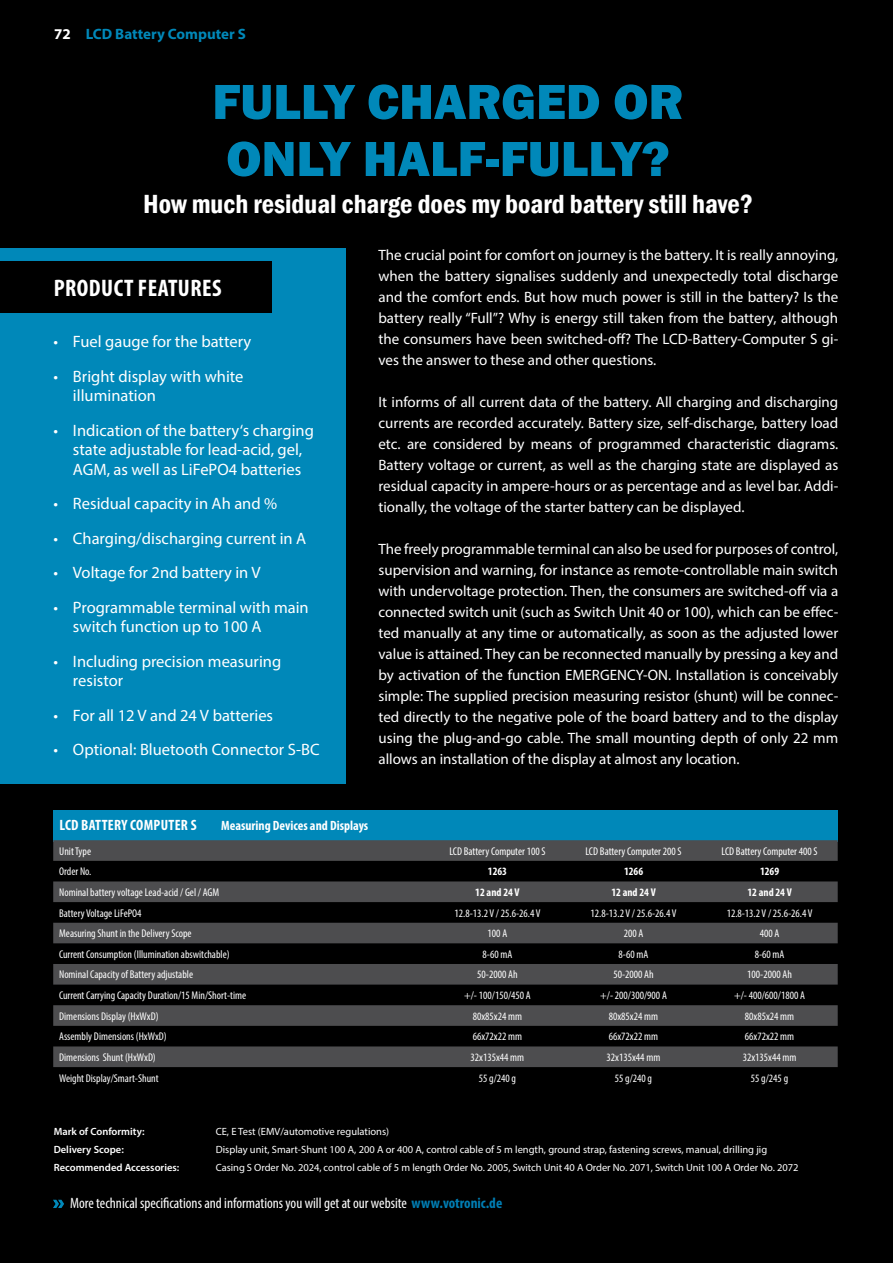
<style>
.page{position:relative;width:893px;height:1263px;background:#000}
.page>*{position:absolute;margin:0;border:0;box-sizing:border-box;transform-origin:0 0}
.t1{font:800 51px/57px "Franklin Gothic";color:#0088b9}
.t2{font:600 condensed 27px "Franklin Gothic";color:#fff}
.t3{font:700 condensed 24px "Myriad Pro";letter-spacing:.02em;color:#fff}
.t4{font:16.5px/19.5px "Myriad Pro";color:#fff}
.t5{font:15px/21px "Myriad Pro";color:#fff;text-align:justify}
.t6{font:condensed 15px "Myriad Pro";color:#fff}
.t7{font:700 15px "Myriad Pro";color:#0088b9}
.t8{font:700 condensed 15px "Myriad Pro";letter-spacing:.02em;color:#fff}
.t9{font:700 condensed 13.5px "Myriad Pro";color:#fff}
.t10{font:condensed 11.25px "Myriad Pro";color:#fff}
.t11{font:700 condensed 11.25px "Myriad Pro";color:#fff}
.t12{font:10.5px "Myriad Pro";color:#fff}
.t13{font:600 10.5px "Myriad Pro";color:#fff}
.s1{color:#fff}
.s2{font-weight:600;font-stretch:normal;font-size:18px;color:#0088b9}
.s3{font-weight:700;color:#007db3}
</style>
<div class="page">
<div style="left:0;top:248px;width:345px;height:535px;background:#0088b9"></div>
<div style="left:0;top:262px;width:272px;height:51px;background:#000"></div>
<div style="left:53px;top:810px;width:785px;height:32px;background:#0088b9"></div>
<svg style="left:53px;top:840px;width:785px;height:227px;fill:#4d4d4f"></svg>
<svg style="left:53px;top:1199px;width:11px;height:9px"></svg>
<p class="t7" style="left:54px;top:24px;width:193px"><span class="s1">72</span> LCD Battery Computer S</p>
<h1 class="t1" style="left:212px;top:73px;width:473px">FULLY CHARGED OR<br>ONLY HALF-FULLY?</h1>
<h2 class="t2" style="left:143px;top:186px;width:611px">How much residual charge does my board battery still have?</h2>
<h3 class="t3" style="left:54px;top:273px;width:169px">PRODUCT FEATURES</h3>
<p class="t4" style="left:53px;top:332px;width:199px">• Fuel gauge for the battery</p>
<p class="t4" style="left:73px;top:366px;width:172px;text-indent:-20px">• Bright display with white illumination</p>
<p class="t4" style="left:53px;top:420px;width:262px;text-align:center">• Indication of the battery‘s charging state adjustable for lead-acid, gel,<br>AGM, as well as LiFePO4 batteries</p>
<p class="t4" style="left:53px;top:494px;width:225px">• Residual capacity in Ah and %</p>
<p class="t4" style="left:53px;top:528px;width:254px">• Charging/discharging current in A</p>
<p class="t4" style="left:53px;top:563px;width:209px">• Voltage for 2nd battery in V</p>
<p class="t4" style="left:73px;top:597px;width:237px;text-indent:-20px">• Programmable terminal with main switch function up to 100 A</p>
<p class="t4" style="left:73px;top:651px;width:210px;text-indent:-20px">• Including precision measuring resistor</p>
<p class="t4" style="left:53px;top:705px;width:221px">• For all 12 V and 24 V batteries</p>
<p class="t4" style="left:53px;top:740px;width:268px">• Optional: Bluetooth Connector S-BC</p>
<p class="t5" style="left:378px;top:244px;width:461px">The crucial point for comfort on journey is the battery. It is really annoying, when the battery signalises suddenly and unexpectedly total discharge and the comfort ends. But how much power is still in the battery? Is the battery really “Full”? Why is energy still taken from the battery, although the consumers have been switched-off? The LCD-Battery-Computer S gi&shy;ves the answer to these and other questions.</p>
<p class="t5" style="left:378px;top:391px;width:461px">It informs of all current data of the battery. All charging and discharging currents are recorded accurately. Battery size, self-discharge, battery load etc. are considered by means of programmed characteristic diagrams.<br>Battery voltage or current, as well as the charging state are displayed as residual capacity in ampere-hours or as percentage and as level bar. Addi&shy;tionally, the voltage of the starter battery can be displayed.</p>
<p class="t5" style="left:378px;top:538px;width:461px">The freely programmable terminal can also be used for purposes of control, supervision and warning, for instance as remote-controllable main switch with undervoltage protection. Then, the consumers are switched-off via a connected switch unit (such as Switch Unit 40 or 100), which can be effec&shy;ted manually at any time or automatically, as soon as the adjusted lower value is attained. They can be reconnected manually by pressing a key and by activation of the function EMERGENCY-ON. Installation is conceivably simple: The supplied precision measuring resistor (shunt) will be connec&shy;ted directly to the negative pole of the board battery and to the display using the plug-and-go cable. The small mounting depth of only 22 mm allows an installation of the display at almost any location.</p>
<p class="t8" style="left:59px;top:815px;width:139px">LCD BATTERY COMPUTER S</p>
<p class="t9" style="left:221px;top:817px;width:149px">Measuring Devices and Displays</p>
<p class="t10" style="left:59px;top:844px;width:33px">Unit Type</p>
<p class="t10" style="left:449px;top:844px;width:98px">LCD Battery Computer 100 S</p>
<p class="t10" style="left:586px;top:844px;width:98px">LCD Battery Computer 200 S</p>
<p class="t10" style="left:722px;top:844px;width:98px">LCD Battery Computer 400 S</p>
<p class="t10" style="left:59px;top:865px;width:34px">Order No.</p>
<p class="t11" style="left:488px;top:864px;width:21px">1263</p>
<p class="t11" style="left:624px;top:864px;width:21px">1266</p>
<p class="t11" style="left:760px;top:864px;width:21px">1269</p>
<p class="t10" style="left:59px;top:885px;width:161px">Nominal battery voltage Lead-acid / Gel / AGM</p>
<p class="t11" style="left:475px;top:885px;width:46px">12 and 24 V</p>
<p class="t11" style="left:611px;top:885px;width:46px">12 and 24 V</p>
<p class="t11" style="left:747px;top:885px;width:46px">12 and 24 V</p>
<p class="t10" style="left:59px;top:906px;width:84px">Battery Voltage LiFePO4</p>
<p class="t10" style="left:454px;top:906px;width:87px">12.8-13.2 V / 25.6-26.4 V</p>
<p class="t10" style="left:591px;top:906px;width:87px">12.8-13.2 V / 25.6-26.4 V</p>
<p class="t10" style="left:727px;top:906px;width:87px">12.8-13.2 V / 25.6-26.4 V</p>
<p class="t10" style="left:59px;top:927px;width:134px">Measuring Shunt in the Delivery Scope</p>
<p class="t10" style="left:488px;top:927px;width:21px">100 A</p>
<p class="t10" style="left:624px;top:927px;width:21px">200 A</p>
<p class="t10" style="left:760px;top:927px;width:21px">400 A</p>
<p class="t10" style="left:59px;top:947px;width:172px">Current Consumption (Illumination abswitchable)</p>
<p class="t10" style="left:483px;top:947px;width:31px">8-60 mA</p>
<p class="t10" style="left:619px;top:947px;width:31px">8-60 mA</p>
<p class="t10" style="left:755px;top:947px;width:31px">8-60 mA</p>
<p class="t10" style="left:59px;top:968px;width:135px">Nominal Capacity of Battery adjustable</p>
<p class="t10" style="left:477px;top:968px;width:42px">50-2000 Ah</p>
<p class="t10" style="left:613px;top:968px;width:42px">50-2000 Ah</p>
<p class="t10" style="left:747px;top:968px;width:46px">100-2000 Ah</p>
<p class="t10" style="left:59px;top:988px;width:189px">Current Carrying Capacity Duration/15 Min/Short-time</p>
<p class="t10" style="left:464px;top:988px;width:68px">+/- 100/150/450 A</p>
<p class="t10" style="left:600px;top:988px;width:68px">+/- 200/300/900 A</p>
<p class="t10" style="left:734px;top:988px;width:73px">+/- 400/600/1800 A</p>
<p class="t10" style="left:59px;top:1009px;width:101px">Dimensions Display (HxWxD)</p>
<p class="t10" style="left:473px;top:1009px;width:51px">80x85x24 mm</p>
<p class="t10" style="left:609px;top:1009px;width:51px">80x85x24 mm</p>
<p class="t10" style="left:745px;top:1009px;width:51px">80x85x24 mm</p>
<p class="t10" style="left:59px;top:1030px;width:109px">Assembly Dimensions (HxWxD)</p>
<p class="t10" style="left:473px;top:1030px;width:51px">66x72x22 mm</p>
<p class="t10" style="left:609px;top:1030px;width:51px">66x72x22 mm</p>
<p class="t10" style="left:745px;top:1030px;width:51px">66x72x22 mm</p>
<p class="t10" style="left:59px;top:1050px;width:98px">Dimensions Shunt (HxWxD)</p>
<p class="t10" style="left:471px;top:1050px;width:55px">32x135x44 mm</p>
<p class="t10" style="left:607px;top:1050px;width:55px">32x135x44 mm</p>
<p class="t10" style="left:743px;top:1050px;width:55px">32x135x44 mm</p>
<p class="t10" style="left:59px;top:1071px;width:101px">Weight Display/Smart-Shunt</p>
<p class="t10" style="left:479px;top:1071px;width:39px">55 g/240 g</p>
<p class="t10" style="left:615px;top:1071px;width:39px">55 g/240 g</p>
<p class="t10" style="left:751px;top:1071px;width:39px">55 g/245 g</p>
<p class="t13" style="left:54px;top:1124px;width:92px">Mark of Conformity:</p>
<p class="t12" style="left:216px;top:1125px;width:175px">CE, E Test (EMV/automotive regulations)</p>
<p class="t13" style="left:54px;top:1142px;width:72px">Delivery Scope:</p>
<p class="t12" style="left:216px;top:1143px;width:553px">Display unit, Smart-Shunt 100 A, 200 A or 400 A, control cable of 5 m length, ground strap, fastening screws, manual, drilling jig</p>
<p class="t13" style="left:54px;top:1160px;width:127px">Recommended Accessories:</p>
<p class="t12" style="left:216px;top:1161px;width:584px">Casing S Order No. 2024, control cable of 5 m length Order No. 2005, Switch Unit 40 A Order No. 2071, Switch Unit 100 A Order No. 2072</p>
<p class="t6" style="left:54px;top:1194px;width:450px"><span class="s2">››</span> More technical specifications and informations you will get at our website <span class="s3">www.votronic.de</span></p>
</div>
